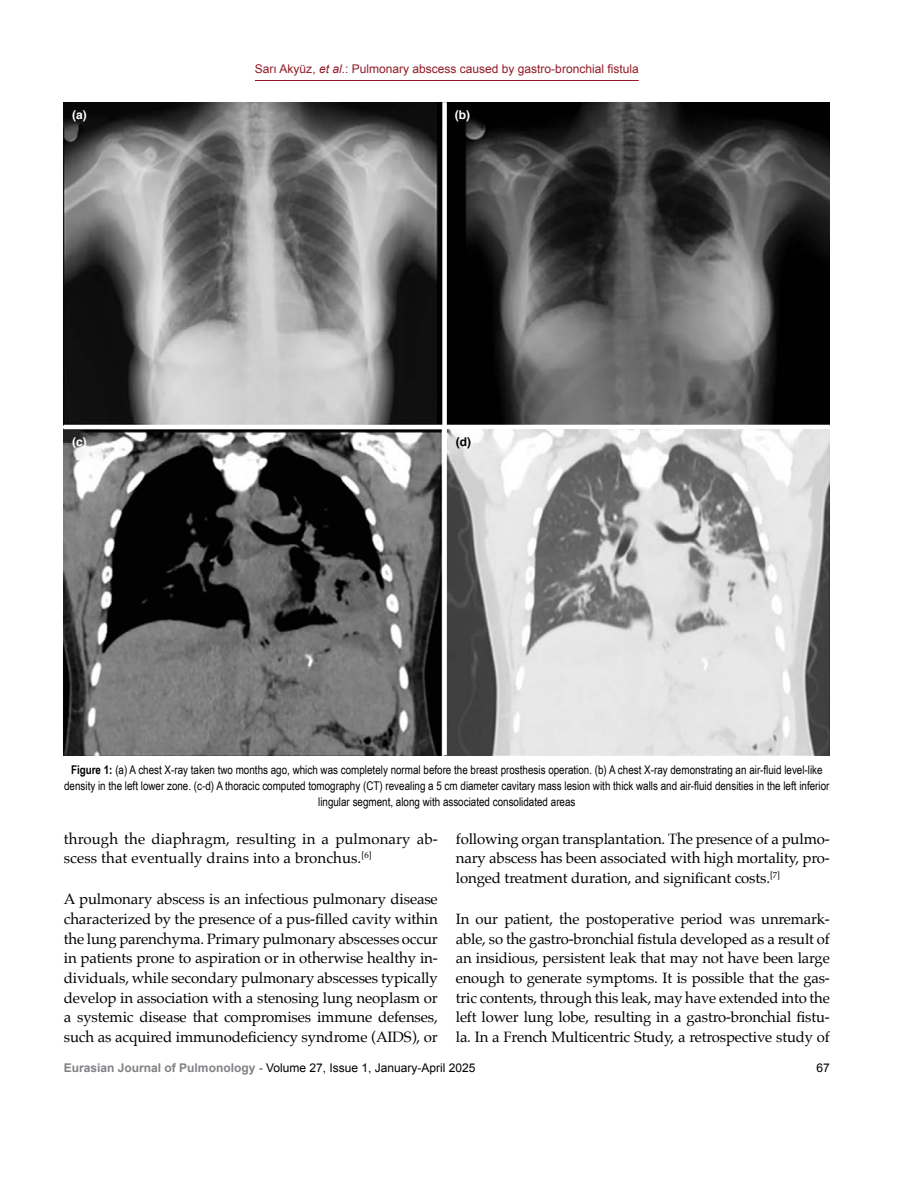
<style>
.page{position:relative;width:915px;height:1191px;background:#fff}
.page>*{position:absolute;margin:0;border:0;box-sizing:border-box;transform-origin:0 0}
.t1{font:15px/19.6px "Palatino";letter-spacing:-.01em;color:#000;text-align:justify}
.t2{font:12px/15.8px "Arial Narrow";color:#000;text-align:center}
.t3{font:12px "Arial";color:#000}
.t4{font:12px "Arial";color:#921a26}
.t5{font:700 12px "Helvetica";color:#fff}
.t6{font:700 12px "Helvetica";color:#000}
.s1{font-style:italic}
.s2{font-weight:700}
.s3{font-weight:700;color:#808285}
</style>
<div class="page">
<hr style="left:255px;top:80px;width:383px;height:1px;background:#921a26">
<img style="left:64px;top:102px;width:765px;height:653px">
<svg style="left:442px;top:102px;width:4px;height:653px"></svg>
<hr style="left:64px;top:425px;width:765px;height:4px;background:#fff">
<p class="t5" style="left:72px;top:105px;width:16px">(a)</p>
<p class="t5" style="left:72px;top:432px;width:16px">(c)</p>
<p class="t4" style="left:255px;top:60px;width:385px">Sarı Akyüz, <span class="s1">et al</span>.: Pulmonary abscess caused by gastro-bronchial fistula</p>
<p class="t5" style="left:454px;top:105px;width:17px">(b)</p>
<p class="t6" style="left:455px;top:432px;width:17px">(d)</p>
<p class="t2" style="left:64px;top:762px;width:766px"><span class="s2">Figure 1:</span> (a) A chest X-ray taken two months ago, which was completely normal before the breast prosthesis operation. (b) A chest X-ray demonstrating an air-fluid level-like density in the left lower zone. (c-d) A thoracic computed tomography (CT) revealing a 5 cm diameter cavitary mass lesion with thick walls and air-fluid densities in the left inferior lingular segment, along with associated consolidated areas</p>
<p class="t1" style="left:64px;top:828px;width:375px">through the diaphragm, resulting in a pulmonary ab&shy;scess that eventually drains into a bronchus.<sup>[6]</sup></p>
<p class="t1" style="left:64px;top:889px;width:375px">A pulmonary abscess is an infectious pulmonary disease characterized by the presence of a pus-filled cavity within the lung parenchyma. Primary pulmonary abscesses occur in patients prone to aspiration or in otherwise healthy in&shy;dividuals, while secondary pulmonary abscesses typically develop in association with a stenosing lung neoplasm or a systemic disease that compromises immune defenses, such as acquired immunodeficiency syndrome (AIDS), or</p>
<p class="t1" style="left:455px;top:828px;width:375px">following organ transplantation. The presence of a pulmo&shy;nary abscess has been associated with high mortality, pro&shy;longed treatment duration, and significant costs.<sup>[7]</sup></p>
<p class="t1" style="left:455px;top:909px;width:375px">In our patient, the postoperative period was unremark&shy;able, so the gastro-bronchial fistula developed as a result of an insidious, persistent leak that may not have been large enough to generate symptoms. It is possible that the gas&shy;tric contents, through this leak, may have extended into the left lower lung lobe, resulting in a gastro-bronchial fistu&shy;la. In a French Multicentric Study, a retrospective study of</p>
<p class="t3" style="left:64px;top:1060px;width:413px"><span class="s3">Eurasian Journal of Pulmonology -</span> Volume 27, Issue 1, January-April 2025</p>
<p class="t3" style="left:816px;top:1060px;width:15px">67</p>
</div>
